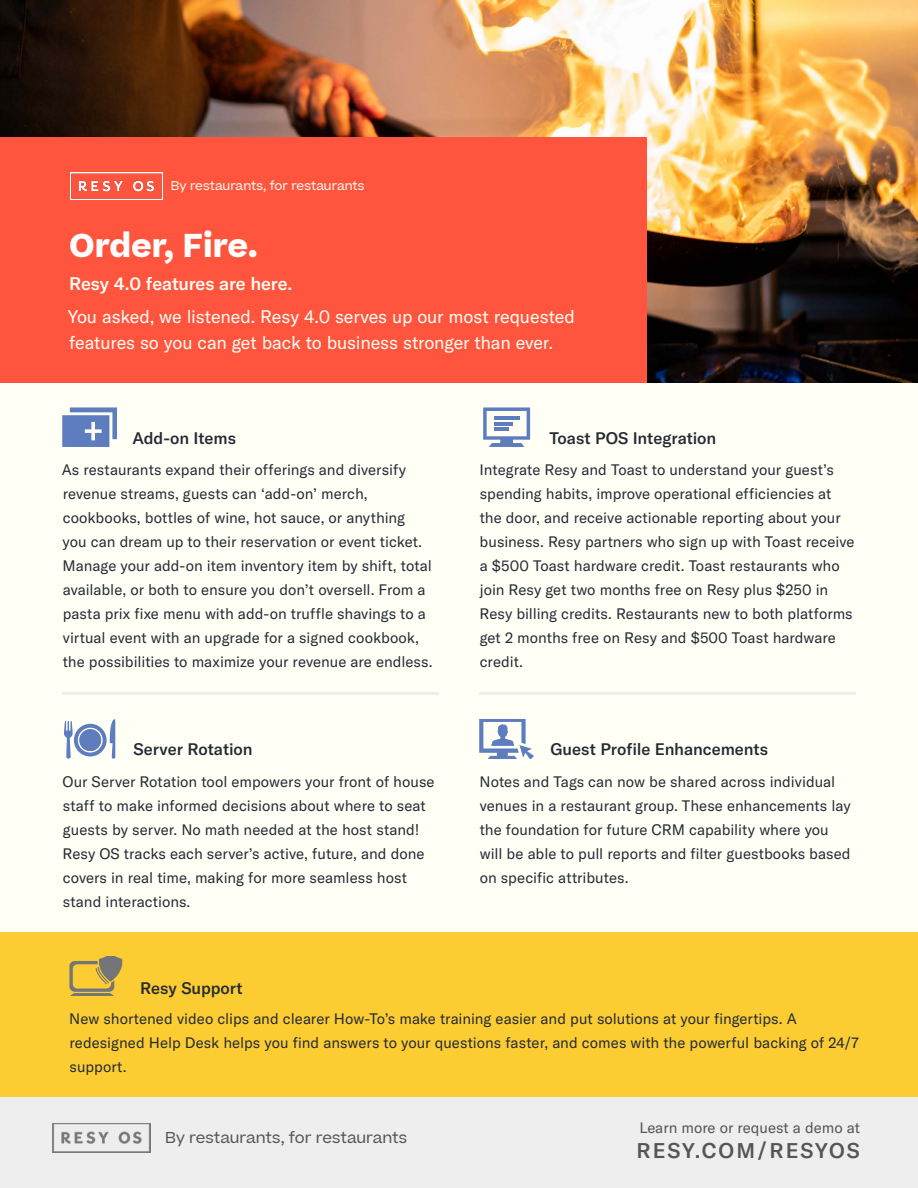
<style>
.page{position:relative;width:918px;height:1188px;background:#fff}
.page>*{position:absolute;margin:0;border:0;box-sizing:border-box;transform-origin:0 0}
.t1{font:700 31.5px "Beatrice";color:#fff}
.t2{font:500 21px "GT America";letter-spacing:.09em;color:#545459}
.Box_Main_Title{font:18px/25.5px "GT America";letter-spacing:-.01em;color:#fffff5}
.Box_Main_Title-2{font:500 18px "GT America";letter-spacing:-.005em;color:#fffff5}
.Box_Main_Title-3{font:500 16.5px "GT America";letter-spacing:-.005em;color:#252b35}
.Box_Main_Title-4{font:15px/24px "GT America";color:#252b35}
.t3{font:15px "Beatrice";color:#545459}
.t4{font:15px "GT America";color:#545459}
.Box_inner_paragraph{font:12px "Beatrice";color:#fffff5}
</style>
<div class="page">
<div style="left:0;top:1096px;width:918px;height:92px;background:#eee"></div>
<img style="left:52px;top:1123px;width:99px;height:29px">
<img style="left:0;top:0;width:918px;height:383px">
<div style="left:0;top:383px;width:918px;height:549px;background:#fffff5"></div>
<div style="left:0;top:138px;width:646px;height:245px;background:#ff553e"></div>
<div style="left:0;top:932px;width:918px;height:164px;background:#fccc33"></div>
<img style="left:70px;top:172px;width:92px;height:27px">
<svg style="left:69px;top:956px;width:54px;height:40px"></svg>
<hr style="left:62px;top:692px;width:377px;height:3px;background:#eee">
<hr style="left:479px;top:692px;width:377px;height:3px;background:#eee">
<svg style="left:62px;top:407px;width:55px;height:40px"></svg>
<svg style="left:64px;top:719px;width:51px;height:40px"></svg>
<svg style="left:483px;top:407px;width:47px;height:40px"></svg>
<hr style="left:494px;top:417px;width:25px;height:3px;background:#5e7dbe">
<hr style="left:494px;top:422px;width:19px;height:3px;background:#5e7dbe">
<hr style="left:494px;top:427px;width:14px;height:3px;background:#5e7dbe">
<svg style="left:479px;top:719px;width:55px;height:40px"></svg>
<p class="Box_inner_paragraph" style="left:171px;top:178px;width:195px">By restaurants, for restaurants</p>
<p class="t1" style="left:69px;top:224px;width:190px">Order, Fire.</p>
<p class="Box_Main_Title-2" style="left:69px;top:273px;width:225px">Resy 4.0 features are here.</p>
<p class="Box_Main_Title" style="left:68px;top:304px;width:509px">You asked, we listened. Resy 4.0 serves up our most requested features so you can get back to business stronger than ever.</p>
<p class="Box_Main_Title-3" style="left:132px;top:428px;width:105px">Add-on Items</p>
<p class="Box_Main_Title-3" style="left:549px;top:428px;width:169px">Toast POS Integration</p>
<p class="Box_Main_Title-4" style="left:62px;top:458px;width:372px">As restaurants expand their offerings and diversify revenue streams, guests can ‘add-on’ merch, cookbooks, bottles of wine, hot sauce, or anything<br>you can dream up to their reservation or event ticket.<br>Manage your add-on item inventory item by shift, total available, or both to ensure you don’t oversell. From a pasta prix fixe menu with add-on truffle shavings to a virtual event with an upgrade for a signed cookbook, the possibilities to maximize your revenue are endless.</p>
<p class="Box_Main_Title-4" style="left:480px;top:458px;width:377px">Integrate Resy and Toast to understand your guest’s spending habits, improve operational efficiencies at the door, and receive actionable reporting about your business. Resy partners who sign up with Toast receive a $500 Toast hardware credit. Toast restaurants who join Resy get two months free on Resy plus $250 in Resy billing credits. Restaurants new to both platforms get 2 months free on Resy and $500 Toast hardware credit.</p>
<p class="Box_Main_Title-3" style="left:134px;top:739px;width:120px">Server Rotation</p>
<p class="Box_Main_Title-3" style="left:550px;top:739px;width:219px">Guest Profile Enhancements</p>
<p class="Box_Main_Title-4" style="left:63px;top:769px;width:374px">Our Server Rotation tool empowers your front of house staff to make informed decisions about where to seat guests by server. No math needed at the host stand!<br>Resy OS tracks each server’s active, future, and done covers in real time, making for more seamless host stand interactions.</p>
<p class="Box_Main_Title-4" style="left:480px;top:769px;width:373px">Notes and Tags can now be shared across individual venues in a restaurant group. These enhancements lay the foundation for future CRM capability where you will be able to pull reports and filter guestbooks based on specific attributes.</p>
<p class="Box_Main_Title-3" style="left:140px;top:978px;width:104px">Resy Support</p>
<p class="Box_Main_Title-4" style="left:69px;top:1007px;width:791px">New shortened video clips and clearer How-To’s make training easier and put solutions at your fingertips. A redesigned Help Desk helps you find answers to your questions faster, and comes with the powerful backing of 24/7 support.</p>
<p class="t3" style="left:165px;top:1128px;width:244px">By restaurants, for restaurants</p>
<p class="t4" style="left:639px;top:1119px;width:222px">Learn more or request a demo at</p>
<h2 class="t2" style="left:636px;top:1138px;width:225px">RESY.COM/RESYOS</h2>
</div>
